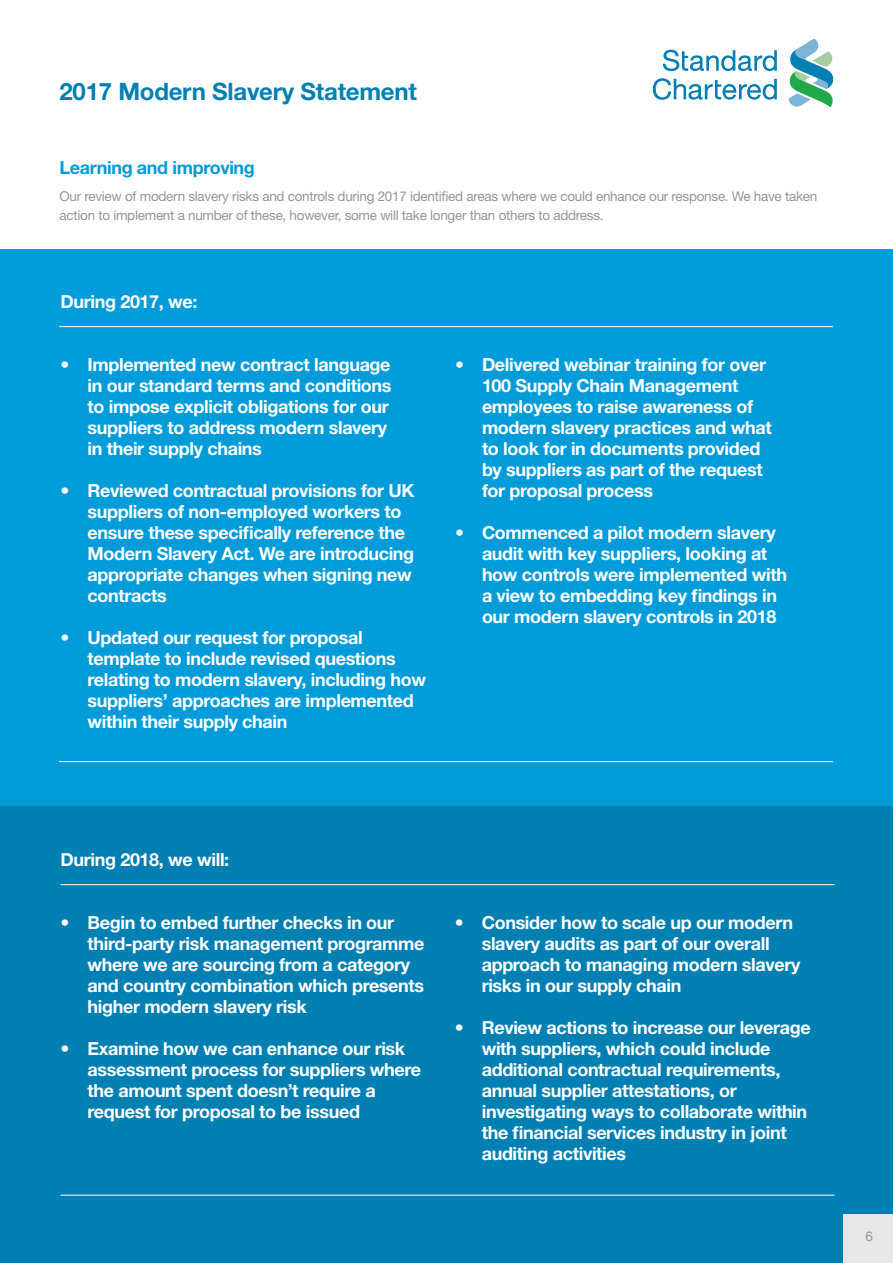
<style>
.page{position:relative;width:893px;height:1263px;background:#fff}
.page>*{position:absolute;margin:0;border:0;box-sizing:border-box;transform-origin:0 0}
.t1{font:700 24px "Helvetica Neue";letter-spacing:-.01em;color:#007fb3}
.t2{font:700 18px/21px "Helvetica Neue";letter-spacing:-.02em;color:#fff}
.t3{font:700 18px "Helvetica Neue";letter-spacing:-.02em;color:#009bd9}
.t4{font:13.5px/19.5px "Helvetica Neue";letter-spacing:-.02em;color:#939598}
</style>
<div class="page">
<svg style="left:663px;top:50px;width:114px;height:21px"></svg>
<svg style="left:653px;top:78px;width:124px;height:22px"></svg>
<svg style="left:788px;top:39px;width:45px;height:68px"></svg>
<div style="left:0;top:250px;width:893px;height:580px;background:#009bd9"></div>
<div style="left:0;top:807px;width:893px;height:456px;background:#007fb3"></div>
<hr style="left:61px;top:1195px;width:773px;height:1px;background:#fff">
<hr style="left:61px;top:884px;width:773px;height:1px;background:#fff">
<hr style="left:59px;top:326px;width:774px;height:1px;background:#fff">
<hr style="left:59px;top:761px;width:774px;height:1px;background:#fff">
<div style="left:844px;top:1214px;width:49px;height:49px;background:#e6e7e8"></div>
<h1 class="t1" style="left:60px;top:77px;width:359px">2017 Modern Slavery Statement</h1>
<p class="t3" style="left:60px;top:156px;width:197px">Learning and improving</p>
<p class="t4" style="left:60px;top:186px;width:759px">Our review of modern slavery risks and controls during 2017 identified areas where we could enhance our response. We have taken action to implement a number of these, however, some will take longer than others to address.</p>
<p class="t2" style="left:61px;top:290px;width:138px">During 2017, we:</p>
<p class="t2" style="left:88px;top:353px;width:306px;text-indent:-27px">• Implemented new contract language in our standard terms and conditions to impose explicit obligations for our suppliers to address modern slavery in their supply chains</p>
<p class="t2" style="left:88px;top:479px;width:328px;text-indent:-27px">• Reviewed contractual provisions for UK suppliers of non-employed workers to ensure these specifically reference the Modern Slavery Act. We are introducing appropriate changes when signing new contracts</p>
<p class="t2" style="left:88px;top:626px;width:340px;text-indent:-27px">• Updated our request for proposal template to include revised questions relating to modern slavery, including how suppliers’ approaches are implemented within their supply chain</p>
<p class="t2" style="left:482px;top:354px;width:291px;text-indent:-27px">• Delivered webinar training for over<br>100 Supply Chain Management employees to raise awareness of modern slavery practices and what to look for in documents provided by suppliers as part of the request for proposal process</p>
<p class="t2" style="left:482px;top:522px;width:306px;text-indent:-27px">• Commenced a pilot modern slavery audit with key suppliers, looking at how controls were implemented with a view to embedding key findings in our modern slavery controls in 2018</p>
<p class="t2" style="left:61px;top:848px;width:170px">During 2018, we will:</p>
<p class="t2" style="left:88px;top:911px;width:338px;text-indent:-27px">• Begin to embed further checks in our third-party risk management programme where we are sourcing from a category and country combination which presents higher modern slavery risk</p>
<p class="t2" style="left:88px;top:1037px;width:335px;text-indent:-27px">• Examine how we can enhance our risk assessment process for suppliers where the amount spent doesn’t require a request for proposal to be issued</p>
<p class="t2" style="left:482px;top:912px;width:320px;text-indent:-27px">• Consider how to scale up our modern slavery audits as part of our overall approach to managing modern slavery risks in our supply chain</p>
<p class="t2" style="left:482px;top:1017px;width:330px;text-indent:-27px">• Review actions to increase our leverage with suppliers, which could include additional contractual requirements, annual supplier attestations, or investigating ways to collaborate within the financial services industry in joint auditing activities</p>
<p class="t4" style="left:865px;top:1226px;width:9px">6</p>
</div>
